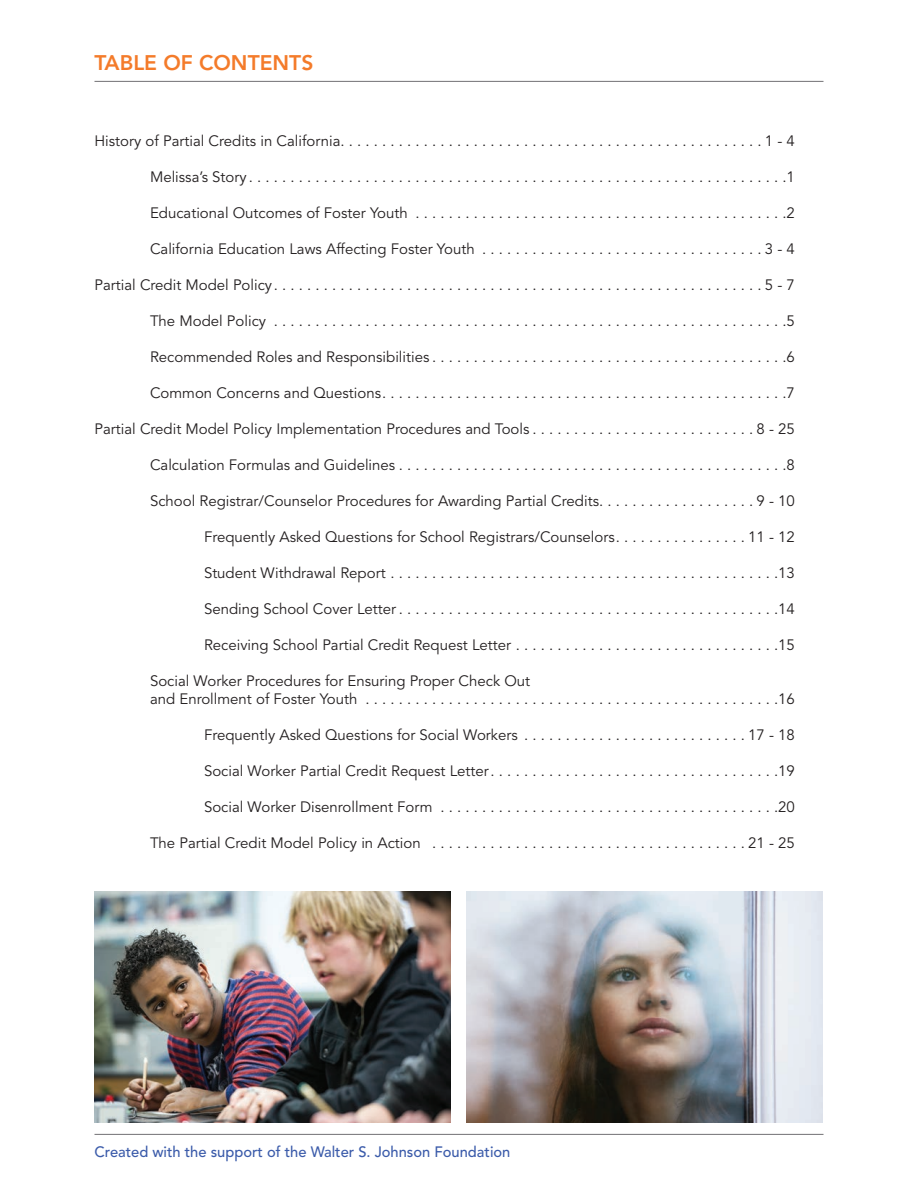
<style>
.page{position:relative;width:918px;height:1188px;background:#fff}
.page>*{position:absolute;margin:0;border:0;box-sizing:border-box;transform-origin:0 0}
.t1{font:800 21px "Avenir";color:#f47b2a}
.t2{font:15px/18px "Avenir";color:#231f20}
.t3{font:500 15px "Avenir";color:#3c5caa}
</style>
<div class="page">
<hr style="left:94px;top:81px;width:730px;height:1px;background:#717074">
<img style="left:94px;top:891px;width:356px;height:231px">
<img style="left:467px;top:891px;width:355px;height:231px">
<hr style="left:94px;top:1134px;width:730px;height:1px;background:#717074">
<h1 class="t1" style="left:94px;top:50px;width:220px">TABLE OF CONTENTS</h1>
<p class="t2" style="left:94px;top:133px;width:702px">History of Partial Credits in California...................................................1 - 4</p>
<p class="t2" style="left:150px;top:169px;width:646px">Melissa’s Story.................................................................1</p>
<p class="t2" style="left:150px;top:205px;width:646px">Educational Outcomes of Foster Youth .............................................2</p>
<p class="t2" style="left:150px;top:241px;width:647px">California Education Laws Affecting Foster Youth . . . . . . . . . . . . . . . . . . . . . . . . . . . . . . . . . . 3 - 4</p>
<p class="t2" style="left:95px;top:277px;width:702px">Partial Credit Model Policy...........................................................5 - 7</p>
<p class="t2" style="left:150px;top:313px;width:646px">The Model Policy ..............................................................5</p>
<p class="t2" style="left:150px;top:349px;width:646px">Recommended Roles and Responsibilities...........................................6</p>
<p class="t2" style="left:150px;top:385px;width:646px">Common Concerns and Questions.................................................7</p>
<p class="t2" style="left:94px;top:421px;width:702px">Partial Credit Model Policy Implementation Procedures and Tools . . . . . . . . . . . . . . . . . . . . . . . . . . . 8 - 25</p>
<p class="t2" style="left:150px;top:457px;width:646px">Calculation Formulas and Guidelines...............................................8</p>
<p class="t2" style="left:150px;top:493px;width:647px">School Registrar/Counselor Procedures for Awarding Partial Credits. . . . . . . . . . . . . . . . . . . 9 - 10</p>
<p class="t2" style="left:204px;top:529px;width:593px">Frequently Asked Questions for School Registrars/Counselors. . . . . . . . . . . . . . . . 11 - 12</p>
<p class="t2" style="left:204px;top:565px;width:592px">Student Withdrawal Report...............................................13</p>
<p class="t2" style="left:204px;top:601px;width:592px">Sending School Cover Letter..............................................14</p>
<p class="t2" style="left:204px;top:637px;width:592px">Receiving School Partial Credit Request Letter . . . . . . . . . . . . . . . . . . . . . . . . . . . . . . . .15</p>
<p class="t2" style="left:150px;top:673px;width:646px">Social Worker Procedures for Ensuring Proper Check Out<br>and Enrollment of Foster Youth ..................................................16</p>
<p class="t2" style="left:204px;top:727px;width:593px">Frequently Asked Questions for Social Workers . . . . . . . . . . . . . . . . . . . . . . . . . . . 17 - 18</p>
<p class="t2" style="left:204px;top:763px;width:592px">Social Worker Partial Credit Request Letter. . . . . . . . . . . . . . . . . . . . . . . . . . . . . . . . . . .19</p>
<p class="t2" style="left:204px;top:799px;width:592px">Social Worker Disenrollment Form .........................................20</p>
<p class="t2" style="left:150px;top:835px;width:647px">The Partial Credit Model Policy in Action ......................................21 - 25</p>
<p class="t3" style="left:94px;top:1143px;width:417px">Created with the support of the Walter S. Johnson Foundation</p>
</div>
